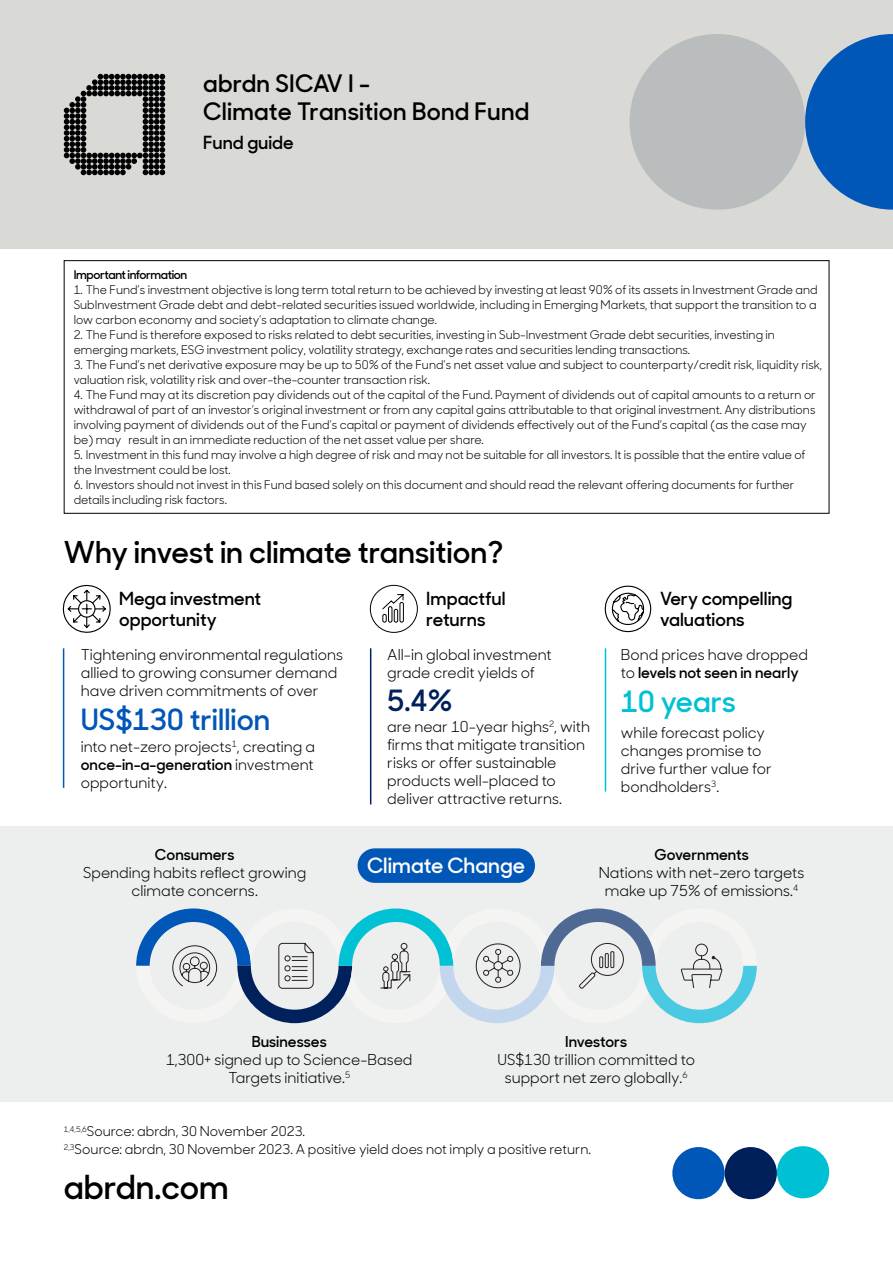
<style>
.page{position:relative;width:893px;height:1263px;background:#fff}
.page>*{position:absolute;margin:0;border:0;box-sizing:border-box;transform-origin:0 0}
.t1{font:600 33px "Sharp Sans Display No 1";color:#000}
.t2{font:600 30px "Sharp Sans Display No 1";color:#000}
.t3{font:600 29.1px "Sharp Sans Display No 1";color:#0057b7}
.t4{font:600 29.1px "Sharp Sans Display No 1";color:#00c1d4}
.t5{font:600 29.1px "Sharp Sans Display No 1";color:#00205b}
.t6{font:600 24px/28.5px "Sharp Sans Display No 1";letter-spacing:.01em;color:#000}
.t7{font:600 21px "Sharp Sans Display No 1";color:#fff}
.t8{font:600 18px/21px "Sharp Sans Display No 1";color:#000}
.t9{font:15px/18px "Sharp Sans Display No 1";color:#000}
.t10{font:600 15px "Sharp Sans Display No 1";color:#000}
.t11{font:13.5px/18px "Sharp Sans Display No 1";color:#000}
.t12{font:12px/15px "Sharp Sans Display No 1";color:#000}
.t13{font:600 12px "Sharp Sans Display No 1";letter-spacing:-.03em;color:#000}
.s1{font-weight:600}
</style>
<div class="page">
<div style="left:64px;top:260px;width:765px;height:253px;border:1px solid #000"></div>
<div style="left:0;top:826px;width:893px;height:276px;background:#edeeee"></div>
<div style="left:0;top:0;width:893px;height:249px;background:#d9d9d6"></div>
<svg style="left:64px;top:74px;width:101px;height:101px"></svg>
<div style="left:629px;top:34px;width:176px;height:176px;background:#babdbd;border-radius:50%"></div>
<svg style="left:805px;top:34px;width:88px;height:176px"></svg>
<hr style="left:63px;top:648px;width:1px;height:140px;background:#0057b8">
<hr style="left:370px;top:648px;width:1px;height:156px;background:#00205b">
<hr style="left:605px;top:648px;width:1px;height:144px;background:#00c1d4">
<svg style="left:369px;top:584px;width:49px;height:49px"></svg>
<svg style="left:605px;top:586px;width:47px;height:46px"></svg>
<svg style="left:63px;top:585px;width:48px;height:48px"></svg>
<div style="left:672px;top:1147px;width:53px;height:52px;background:#0057b7;border-radius:50%"></div>
<div style="left:777px;top:1146px;width:52px;height:52px;background:#00c1d4;border-radius:50%"></div>
<div style="left:725px;top:1147px;width:52px;height:52px;background:#00205b;border-radius:50%"></div>
<svg style="left:136px;top:908px;width:621px;height:115px"></svg>
<div style="left:358px;top:848px;width:177px;height:35px;background:#0057b7;border-radius:17px"></div>
<h3 class="t6" style="left:203px;top:67px;width:328px">abrdn SICAV I -<br>Climate Transition Bond Fund</h3>
<h3 class="t8" style="left:203px;top:131px;width:92px">Fund guide</h3>
<p class="t13" style="left:74px;top:265px;width:115px">Important information</p>
<p class="t12" style="left:74px;top:281px;width:745px;text-align:justify">1. The Fund’s investment objective is long term total return to be achieved by investing at least 90% of its assets in Investment Grade and SubInvestment Grade debt and debt-related securities issued worldwide, including in Emerging Markets, that support the transition to a low carbon economy and society’s adaptation to climate change.</p>
<p class="t12" style="left:74px;top:326px;width:703px">2. The Fund is therefore exposed to risks related to debt securities, investing in Sub-Investment Grade debt securities, investing in emerging markets, ESG investment policy, volatility strategy, exchange rates and securities lending transactions.</p>
<p class="t12" style="left:74px;top:356px;width:750px">3. The Fund’s net derivative exposure may be up to 50% of the Fund’s net asset value and subject to counterparty/credit risk, liquidity risk, valuation risk, volatility risk and over-the-counter transaction risk.</p>
<p class="t12" style="left:74px;top:386px;width:744px">4. The Fund may at its discretion pay dividends out of the capital of the Fund. Payment of dividends out of capital amounts to a return or withdrawal of part of an investor’s original investment or from any capital gains attributable to that original investment. Any distributions involving payment of dividends out of the Fund’s capital or payment of dividends effectively out of the Fund’s capital (as the case may be) may result in an immediate reduction of the net asset value per share.</p>
<p class="t12" style="left:74px;top:446px;width:733px">5. Investment in this fund may involve a high degree of risk and may not be suitable for all investors. It is possible that the entire value of the Investment could be lost.</p>
<p class="t12" style="left:74px;top:476px;width:722px">6. Investors should not invest in this Fund based solely on this document and should read the relevant offering documents for further details including risk factors.</p>
<h2 class="t2" style="left:64px;top:529px;width:441px">Why invest in climate transition?</h2>
<h3 class="t8" style="left:119px;top:587px;width:143px">Mega investment opportunity</h3>
<h3 class="t8" style="left:426px;top:587px;width:81px">Impactful returns</h3>
<h3 class="t8" style="left:660px;top:587px;width:134px">Very compelling valuations</h3>
<p class="t9" style="left:81px;top:644px;width:264px">Tightening environmental regulations allied to growing consumer demand have driven commitments of over</p>
<h3 class="t3" style="left:81px;top:697px;width:191px">US$130 trillion</h3>
<p class="t9" style="left:81px;top:736px;width:236px;text-align:justify">into net-zero projects<sup>1</sup>, creating a <span class="s1">once-in-a-generation</span> investment opportunity.</p>
<p class="t10" style="left:155px;top:842px;width:81px">Consumers</p>
<p class="t9" style="left:83px;top:862px;width:225px;text-align:center">Spending habits reflect growing climate concerns.</p>
<p class="t9" style="left:387px;top:644px;width:166px">All-in global investment grade credit yields of</p>
<p class="t9" style="left:387px;top:717px;width:204px">are near 10-year highs<sup>2</sup>, with firms that mitigate transition risks or offer sustainable products well-placed to deliver attractive returns.</p>
<p class="t9" style="left:621px;top:644px;width:189px">Bond prices have dropped to <span class="s1">levels not seen in nearly</span></p>
<h3 class="t5" style="left:387px;top:678px;width:66px">5.4%</h3>
<h3 class="t4" style="left:621px;top:679px;width:117px">10 years</h3>
<p class="t9" style="left:621px;top:722px;width:152px">while forecast policy changes promise to drive further value for bondholders<sup>3</sup>.</p>
<h3 class="t7" style="left:367px;top:850px;width:159px">Climate Change</h3>
<p class="t10" style="left:654px;top:842px;width:96px">Governments</p>
<p class="t9" style="left:599px;top:862px;width:207px;text-align:center">Nations with net-zero targets make up 75% of emissions.<sup>4</sup></p>
<p class="t10" style="left:252px;top:1030px;width:77px">Businesses</p>
<p class="t9" style="left:166px;top:1050px;width:248px;text-align:center">1,300+ signed up to Science-Based<br>Targets initiative.<sup>5</sup></p>
<p class="t10" style="left:565px;top:1030px;width:63px">Investors</p>
<p class="t9" style="left:497px;top:1050px;width:199px;text-align:center">US$130 trillion committed to support net zero globally.<sup>6</sup></p>
<p class="t11" style="left:64px;top:1121px;width:529px"><sup>1,4,5,6</sup>Source: abrdn, 30 November 2023.<br><sup>2,3</sup>Source: abrdn, 30 November 2023. A positive yield does not imply a positive return.</p>
<h1 class="t1" style="left:64px;top:1162px;width:166px">abrdn.com</h1>
</div>
